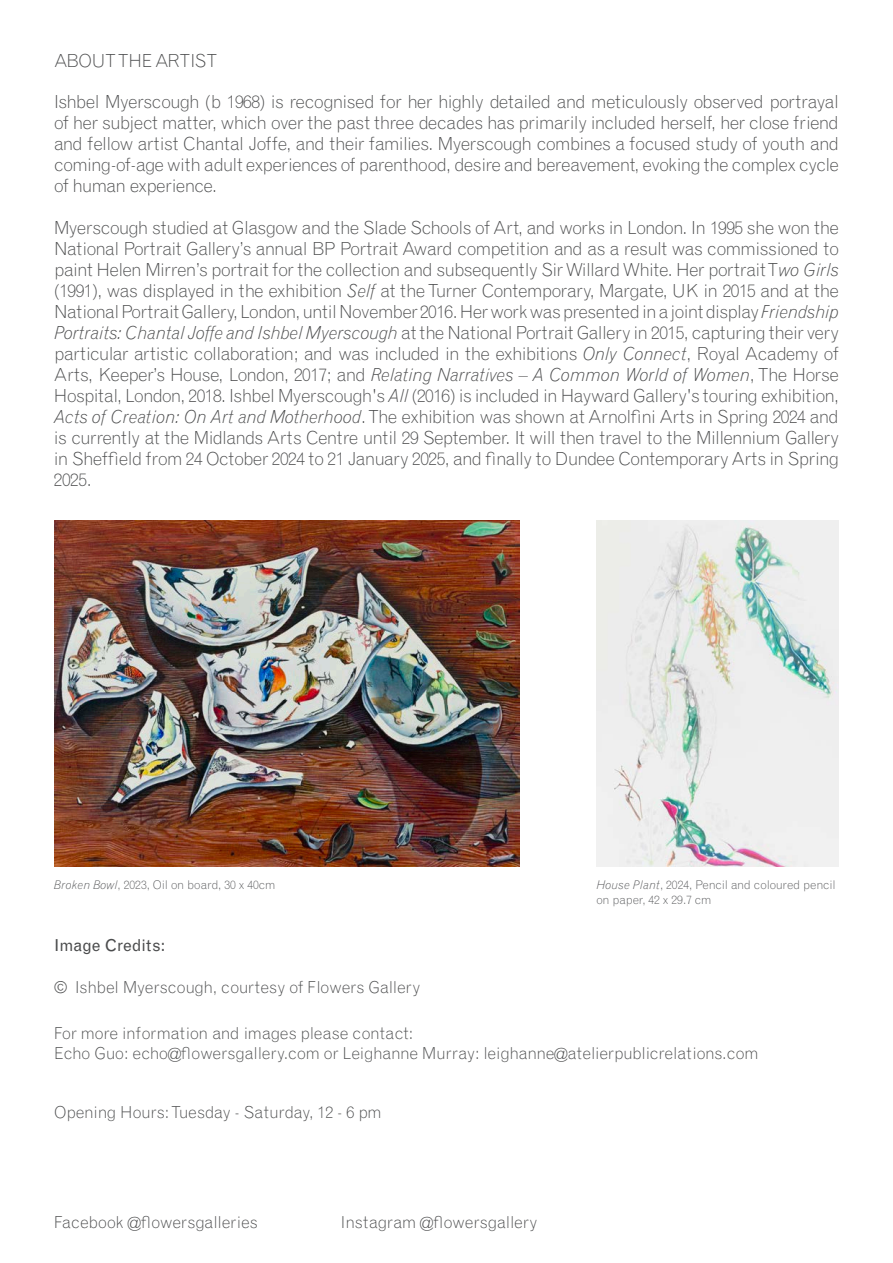
<style>
.page{position:relative;width:893px;height:1263px;background:#fff}
.page>*{position:absolute;margin:0;border:0;box-sizing:border-box;transform-origin:0 0}
.t1{font:300 18px/21px "Grotesque MT Std";letter-spacing:-.03em;color:#4b4c4d;text-align:justify}
.t2{font:300 16.5px "Grotesque MT Std";letter-spacing:-.01em;color:#4b4c4d}
.t3{font:16.5px "Grotesque MT Std";color:#4b4c4d}
.t4{font:300 12px/14.4px "Grotesque MT Std";letter-spacing:-.01em;color:#57585a}
.s1{font-style:italic}
</style>
<div class="page">
<img style="left:54px;top:521px;width:466px;height:345px">
<img style="left:596px;top:521px;width:243px;height:345px">
<p class="t1" style="left:54px;top:50px;width:165px">ABOUT THE ARTIST</p>
<p class="t1" style="left:54px;top:91px;width:786px">Ishbel Myerscough (b 1968) is recognised for her highly detailed and meticulously observed portrayal of her subject matter, which over the past three decades has primarily included herself, her close friend and fellow artist Chantal Joffe, and their families. Myerscough combines a focused study of youth and coming-of-age with adult experiences of parenthood, desire and bereavement, evoking the complex cycle of human experience.</p>
<p class="t1" style="left:54px;top:217px;width:787px">Myerscough studied at Glasgow and the Slade Schools of Art, and works in London. In 1995 she won the National Portrait Gallery’s annual BP Portrait Award competition and as a result was commissioned to paint Helen Mirren’s portrait for the collection and subsequently Sir Willard White. Her portrait T<span class="s1">wo Girls </span>(1991), was displayed in the exhibition <span class="s1">Self</span> at the Turner Contemporary, Margate, UK in 2015 and at the National Portrait Gallery, London, until November 2016. Her work was presented in a joint display <span class="s1">Friendship Portraits: Chantal Joffe and Ishbel Myerscough</span> at the National Portrait Gallery in 2015, capturing their very particular artistic collaboration; and was included in the exhibitions <span class="s1">Only Connect</span>, Royal Academy of Arts, Keeper’s House, London, 2017; and <span class="s1">Relating Narratives – A Common World of Women</span>, The Horse Hospital, London, 2018. Ishbel Myerscough's <span class="s1">All</span> (2016) is included in Hayward Gallery's touring exhibition, <span class="s1">Acts of Creation: On Art and Motherhood</span>. The exhibition was shown at Arnolfini Arts in Spring 2024 and is currently at the Midlands Arts Centre until 29 September. It will then travel to the Millennium Gallery in Sheffield from 24 October 2024 to 21 January 2025, and finally to Dundee Contemporary Arts in Spring 2025.</p>
<p class="t4" style="left:54px;top:878px;width:223px"><span class="s1">Broken Bowl</span>, 2023, Oil on board, 30 x 40cm</p>
<p class="t4" style="left:596px;top:878px;width:241px"><span class="s1">House Plant</span>, 2024, Pencil and coloured pencil on paper, 42 x 29.7 cm</p>
<p class="t3" style="left:54px;top:936px;width:113px">Image Credits:</p>
<p class="t2" style="left:54px;top:977px;width:368px">© Ishbel Myerscough, courtesy of Flowers Gallery</p>
<p class="t2" style="left:54px;top:1023px;width:361px">For more information and images please contact:</p>
<p class="t2" style="left:54px;top:1043px;width:706px">Echo Guo: echo@flowersgallery.com or Leighanne Murray: leighanne@atelierpublicrelations.com</p>
<p class="t2" style="left:54px;top:1102px;width:329px">Opening Hours: Tuesday - Saturday, 12 - 6 pm</p>
<p class="t2" style="left:54px;top:1212px;width:205px">Facebook @flowersgalleries</p>
<p class="t2" style="left:341px;top:1212px;width:198px">Instagram @flowersgallery</p>
</div>
